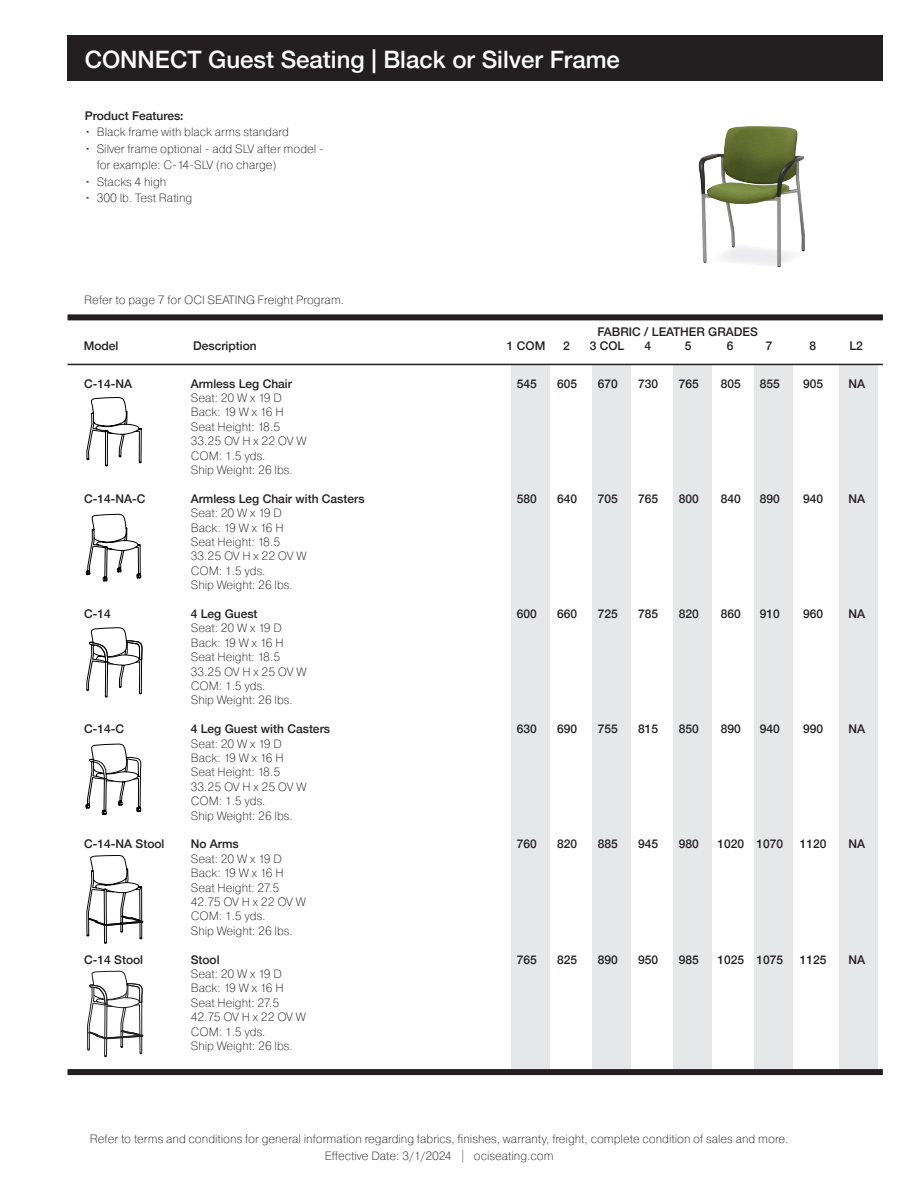
<style>
.page{position:relative;width:918px;height:1188px;background:#fff}
.page>*{position:absolute;margin:0;border:0;box-sizing:border-box;transform-origin:0 0}
.t1{font:500 24px "Helvetica Neue";color:#fff}
.t2{font:200 12px/16.5px "Pragmatica";color:#231f20;text-align:center}
.t3{font:500 12px "Helvetica Neue";color:#231f20}
</style>
<div class="page">
<svg style="left:705px;top:244px;width:100px;height:24px"></svg>
<div style="left:839px;top:364px;width:39px;height:710px;background:#e6e7e9"></div>
<div style="left:68px;top:35px;width:815px;height:46px;background:#231f20"></div>
<div style="left:68px;top:314px;width:815px;height:6px;background:#231f20"></div>
<div style="left:511px;top:364px;width:39px;height:710px;background:#e6e7e9"></div>
<div style="left:592px;top:364px;width:39px;height:710px;background:#e6e7e9"></div>
<div style="left:673px;top:364px;width:39px;height:710px;background:#e6e7e9"></div>
<div style="left:754px;top:364px;width:39px;height:710px;background:#e6e7e9"></div>
<div style="left:68px;top:1069px;width:815px;height:6px;background:#231f20"></div>
<hr style="left:68px;top:364px;width:815px;height:1px;background:#231f20">
<img style="left:724px;top:126px;width:27px;height:25px">
<svg style="left:86px;top:314px;width:56px;height:153px"></svg>
<svg style="left:85px;top:514px;width:58px;height:562px"></svg>
<p class="t1" style="left:85px;top:40px;width:537px">CONNECT Guest Seating | Black or Silver Frame</p>
<p class="t3" style="left:85px;top:106px;width:100px">Product Features:</p>
<p class="t2" style="left:85px;top:123px;width:206px">• Black frame with black arms standard</p>
<p class="t2" style="left:97px;top:140px;width:229px;text-align:left;text-indent:-12px">• Silver frame optional - add SLV after model - for example: C-14-SLV (no charge)</p>
<p class="t2" style="left:85px;top:173px;width:83px">• Stacks 4 high</p>
<p class="t2" style="left:85px;top:189px;width:109px">• 300 lb. Test Rating</p>
<p class="t2" style="left:84px;top:291px;width:261px">Refer to page 7 for OCI SEATING Freight Program.</p>
<p class="t3" style="left:598px;top:322px;width:162px">FABRIC / LEATHER GRADES</p>
<p class="t3" style="left:84px;top:336px;width:36px">Model</p>
<p class="t3" style="left:193px;top:336px;width:65px">Description</p>
<p class="t3" style="left:507px;top:336px;width:40px">1 COM</p>
<p class="t3" style="left:563px;top:336px;width:8px">2</p>
<p class="t3" style="left:590px;top:336px;width:36px">3 COL</p>
<p class="t3" style="left:644px;top:336px;width:8px">4</p>
<p class="t3" style="left:685px;top:336px;width:8px">5</p>
<p class="t3" style="left:727px;top:336px;width:8px">6</p>
<p class="t3" style="left:766px;top:336px;width:8px">7</p>
<p class="t3" style="left:809px;top:336px;width:8px">8</p>
<p class="t3" style="left:849px;top:336px;width:15px">L2</p>
<p class="t3" style="left:84px;top:374px;width:50px">C-14-NA</p>
<p class="t3" style="left:191px;top:374px;width:103px">Armless Leg Chair</p>
<p class="t3" style="left:517px;top:374px;width:22px">545</p>
<p class="t3" style="left:557px;top:374px;width:22px">605</p>
<p class="t3" style="left:598px;top:374px;width:22px">670</p>
<p class="t3" style="left:638px;top:374px;width:22px">730</p>
<p class="t3" style="left:679px;top:374px;width:22px">765</p>
<p class="t3" style="left:721px;top:374px;width:22px">805</p>
<p class="t3" style="left:760px;top:374px;width:22px">855</p>
<p class="t3" style="left:803px;top:374px;width:22px">905</p>
<p class="t3" style="left:848px;top:374px;width:18px">NA</p>
<p class="t2" style="left:191px;top:389px;width:93px">Seat: 20 W x 19 D</p>
<p class="t2" style="left:191px;top:404px;width:94px">Back: 19 W x 16 H</p>
<p class="t2" style="left:191px;top:418px;width:91px">Seat Height: 18.5</p>
<p class="t2" style="left:191px;top:433px;width:117px">33.25 OV H x 22 OV W</p>
<p class="t2" style="left:191px;top:447px;width:76px">COM: 1.5 yds.</p>
<p class="t2" style="left:191px;top:461px;width:104px">Ship Weight: 26 lbs.</p>
<p class="t3" style="left:84px;top:489px;width:63px">C-14-NA-C</p>
<p class="t3" style="left:191px;top:489px;width:175px">Armless Leg Chair with Casters</p>
<p class="t3" style="left:517px;top:489px;width:22px">580</p>
<p class="t3" style="left:557px;top:489px;width:22px">640</p>
<p class="t3" style="left:598px;top:489px;width:22px">705</p>
<p class="t3" style="left:638px;top:489px;width:22px">765</p>
<p class="t3" style="left:679px;top:489px;width:22px">800</p>
<p class="t3" style="left:721px;top:489px;width:22px">840</p>
<p class="t3" style="left:760px;top:489px;width:22px">890</p>
<p class="t3" style="left:803px;top:489px;width:22px">940</p>
<p class="t3" style="left:848px;top:489px;width:18px">NA</p>
<p class="t2" style="left:191px;top:505px;width:93px">Seat: 20 W x 19 D</p>
<p class="t2" style="left:191px;top:519px;width:94px">Back: 19 W x 16 H</p>
<p class="t2" style="left:191px;top:533px;width:91px">Seat Height: 18.5</p>
<p class="t2" style="left:191px;top:548px;width:117px">33.25 OV H x 22 OV W</p>
<p class="t2" style="left:191px;top:562px;width:76px">COM: 1.5 yds.</p>
<p class="t2" style="left:191px;top:577px;width:104px">Ship Weight: 26 lbs.</p>
<p class="t3" style="left:84px;top:604px;width:28px">C-14</p>
<p class="t3" style="left:191px;top:604px;width:68px">4 Leg Guest</p>
<p class="t3" style="left:517px;top:604px;width:22px">600</p>
<p class="t3" style="left:557px;top:604px;width:22px">660</p>
<p class="t3" style="left:598px;top:604px;width:22px">725</p>
<p class="t3" style="left:638px;top:604px;width:22px">785</p>
<p class="t3" style="left:679px;top:604px;width:22px">820</p>
<p class="t3" style="left:721px;top:604px;width:22px">860</p>
<p class="t3" style="left:760px;top:604px;width:22px">910</p>
<p class="t3" style="left:803px;top:604px;width:22px">960</p>
<p class="t3" style="left:848px;top:604px;width:18px">NA</p>
<p class="t2" style="left:191px;top:620px;width:93px">Seat: 20 W x 19 D</p>
<p class="t2" style="left:191px;top:634px;width:94px">Back: 19 W x 16 H</p>
<p class="t2" style="left:191px;top:649px;width:91px">Seat Height: 18.5</p>
<p class="t2" style="left:191px;top:663px;width:117px">33.25 OV H x 25 OV W</p>
<p class="t2" style="left:191px;top:677px;width:76px">COM: 1.5 yds.</p>
<p class="t2" style="left:191px;top:692px;width:104px">Ship Weight: 26 lbs.</p>
<p class="t3" style="left:84px;top:719px;width:42px">C-14-C</p>
<p class="t3" style="left:191px;top:719px;width:141px">4 Leg Guest with Casters</p>
<p class="t3" style="left:517px;top:719px;width:22px">630</p>
<p class="t3" style="left:557px;top:719px;width:22px">690</p>
<p class="t3" style="left:598px;top:719px;width:22px">755</p>
<p class="t3" style="left:638px;top:719px;width:22px">815</p>
<p class="t3" style="left:679px;top:719px;width:22px">850</p>
<p class="t3" style="left:721px;top:719px;width:22px">890</p>
<p class="t3" style="left:760px;top:719px;width:22px">940</p>
<p class="t3" style="left:803px;top:719px;width:22px">990</p>
<p class="t3" style="left:848px;top:719px;width:18px">NA</p>
<p class="t2" style="left:191px;top:735px;width:93px">Seat: 20 W x 19 D</p>
<p class="t2" style="left:191px;top:749px;width:94px">Back: 19 W x 16 H</p>
<p class="t2" style="left:191px;top:764px;width:91px">Seat Height: 18.5</p>
<p class="t2" style="left:191px;top:778px;width:117px">33.25 OV H x 25 OV W</p>
<p class="t2" style="left:191px;top:793px;width:76px">COM: 1.5 yds.</p>
<p class="t2" style="left:191px;top:807px;width:104px">Ship Weight: 26 lbs.</p>
<p class="t3" style="left:84px;top:835px;width:82px">C-14-NA Stool</p>
<p class="t3" style="left:191px;top:835px;width:50px">No Arms</p>
<p class="t3" style="left:517px;top:835px;width:22px">760</p>
<p class="t3" style="left:557px;top:835px;width:22px">820</p>
<p class="t3" style="left:598px;top:835px;width:22px">885</p>
<p class="t3" style="left:638px;top:835px;width:22px">945</p>
<p class="t3" style="left:679px;top:835px;width:22px">980</p>
<p class="t3" style="left:717px;top:835px;width:67px">1020 1070</p>
<p class="t3" style="left:800px;top:835px;width:28px">1120</p>
<p class="t3" style="left:848px;top:835px;width:18px">NA</p>
<p class="t2" style="left:191px;top:850px;width:93px">Seat: 20 W x 19 D</p>
<p class="t2" style="left:191px;top:865px;width:94px">Back: 19 W x 16 H</p>
<p class="t2" style="left:191px;top:879px;width:90px">Seat Height: 27.5</p>
<p class="t2" style="left:191px;top:893px;width:117px">42.75 OV H x 22 OV W</p>
<p class="t2" style="left:191px;top:908px;width:76px">COM: 1.5 yds.</p>
<p class="t2" style="left:191px;top:922px;width:104px">Ship Weight: 26 lbs.</p>
<p class="t3" style="left:84px;top:950px;width:60px">C-14 Stool</p>
<p class="t3" style="left:191px;top:950px;width:30px">Stool</p>
<p class="t3" style="left:517px;top:950px;width:22px">765</p>
<p class="t3" style="left:557px;top:950px;width:22px">825</p>
<p class="t3" style="left:598px;top:950px;width:22px">890</p>
<p class="t3" style="left:638px;top:950px;width:22px">950</p>
<p class="t3" style="left:679px;top:950px;width:22px">985</p>
<p class="t3" style="left:717px;top:950px;width:67px">1025 1075</p>
<p class="t3" style="left:800px;top:950px;width:28px">1125</p>
<p class="t3" style="left:848px;top:950px;width:18px">NA</p>
<p class="t2" style="left:191px;top:965px;width:93px">Seat: 20 W x 19 D</p>
<p class="t2" style="left:191px;top:980px;width:94px">Back: 19 W x 16 H</p>
<p class="t2" style="left:191px;top:994px;width:90px">Seat Height: 27.5</p>
<p class="t2" style="left:191px;top:1009px;width:117px">42.75 OV H x 22 OV W</p>
<p class="t2" style="left:191px;top:1023px;width:76px">COM: 1.5 yds.</p>
<p class="t2" style="left:191px;top:1037px;width:104px">Ship Weight: 26 lbs.</p>
<p class="t2" style="left:90px;top:1131px;width:700px">Refer to terms and conditions for general information regarding fabrics, finishes, warranty, freight, complete condition of sales and more.<br>Effective Date: 3/1/2024 | ociseating.com</p>
</div>
